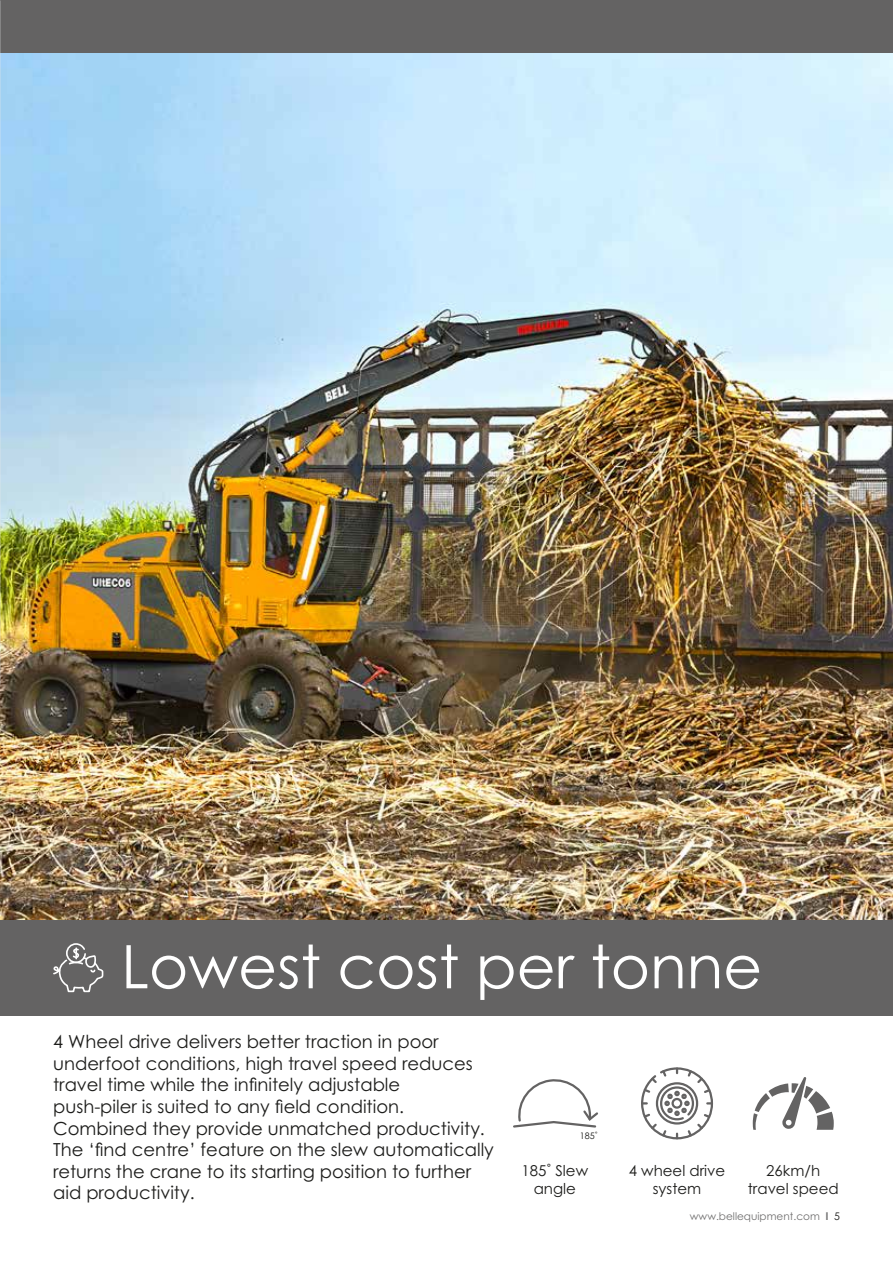
<style>
.page{position:relative;width:893px;height:1263px;background:#fff}
.page>*{position:absolute;margin:0;border:0;box-sizing:border-box;transform-origin:0 0}
.t1{font:60px "Century Gothic Pro";color:#fff}
.t2{font:18px/21.6px "Century Gothic Pro";color:#1d1d1b}
.t3{font:15px/18px "Century Gothic Pro";color:#1d1d1b;text-align:center}
.t4{font:10.5px "Century Gothic Pro";color:#706f6f}
.t5{font:9px "Century Gothic Pro";color:#1d1d1b}
.s1{font-weight:700}
.s2{color:#1d1d1b}
</style>
<div class="page">
<div style="left:0;top:0;width:893px;height:1016px;background:#646363"></div>
<img style="left:0;top:53px;width:893px;height:867px">
<img style="left:0;top:0;width:1px;height:684px">
<svg style="left:753px;top:1077px;width:81px;height:53px"></svg>
<svg style="left:641px;top:1067px;width:72px;height:73px"></svg>
<svg style="left:513px;top:1079px;width:85px;height:49px"></svg>
<svg style="left:52px;top:910px;width:52px;height:83px"></svg>
<h1 class="t1" style="left:121px;top:930px;width:642px">Lowest cost per tonne</h1>
<p class="t2" style="left:53px;top:1031px;width:442px">4 Wheel drive delivers better traction in poor underfoot conditions, high travel speed reduces travel time while the infinitely adjustable<br>push-piler is suited to any field condition.<br>Combined they provide unmatched productivity.<br>The ‘find centre’ feature on the slew automatically returns the crane to its starting position to further aid productivity.</p>
<p class="t5" style="left:580px;top:1131px;width:19px">185˚</p>
<p class="t3" style="left:521px;top:1161px;width:68px">185˚ Slew angle</p>
<p class="t3" style="left:629px;top:1161px;width:98px">4 wheel drive system</p>
<p class="t3" style="left:748px;top:1161px;width:92px">26km/h travel speed</p>
<p class="t4" style="left:690px;top:1210px;width:151px">www.bellequipment.com <span class="s1">l</span> <span class="s2">5</span></p>
</div>
